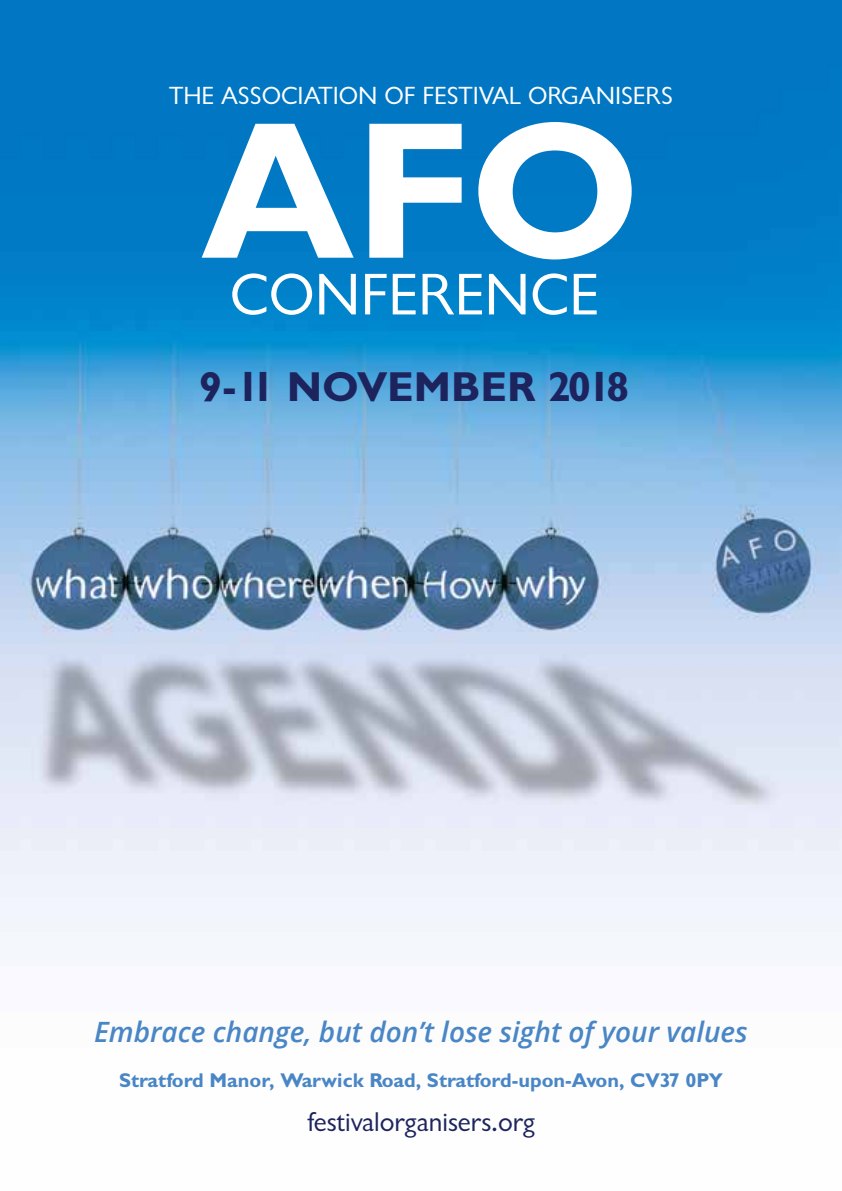
<style>
.page{position:relative;width:842px;height:1191px;background:#fff}
.page>*{position:absolute;margin:0;border:0;box-sizing:border-box;transform-origin:0 0}
.t1{font:196.4px "Classical Sans Bold DTC";color:#fff}
.t2{font:60.8px "Classical Sans Regular DTC";color:#fff}
.t3{font:42px "Classical Sans Bold DTC";color:#1d245d}
.t4{font:italic 600 28px "Open Sans";color:#4986c6}
.t5{font:28px "Classical Sans Regular DTC";color:#1d245d}
.t6{font:25.8px "Classical Sans Regular DTC";color:#fff}
.t7{font:20px "Classical Sans Bold DTC";color:#4986c6}
</style>
<div class="page">
<img style="left:0;top:0;width:842px;height:966px">
<p class="t6" style="left:169px;top:82px;width:505px">THE ASSOCIATION OF FESTIVAL ORGANISERS</p>
<h1 class="t1" style="left:201px;top:82px;width:441px">AFO</h1>
<h2 class="t2" style="left:230px;top:262px;width:371px">CONFERENCE</h2>
<h3 class="t3" style="left:199px;top:363px;width:432px">9-11 NOVEMBER 2018</h3>
<h3 class="t4" style="left:94px;top:1013px;width:655px">Embrace change, but don’t lose sight of your values</h3>
<p class="t7" style="left:119px;top:1069px;width:605px">Stratford Manor, Warwick Road, Stratford-upon-Avon, CV37 0PY</p>
<h3 class="t5" style="left:307px;top:1106px;width:229px">festivalorganisers.org</h3>
</div>
